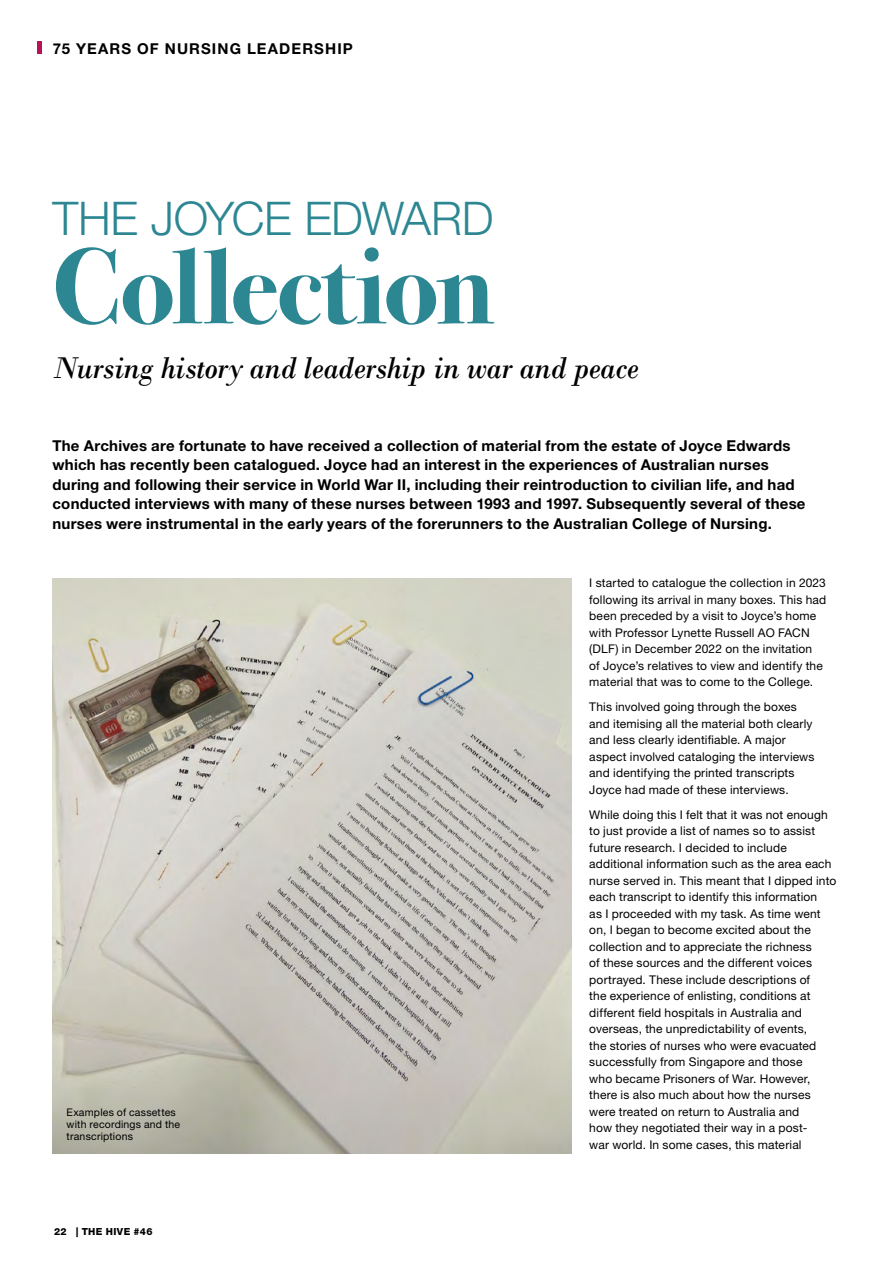
<style>
.page{position:relative;width:893px;height:1263px;background:#fff}
.page>*{position:absolute;margin:0;border:0;box-sizing:border-box;transform-origin:0 0}
.t1{font:700 108px "Bodoni Svty Two ITCTT";letter-spacing:-.01em;color:#2c8793}
.t2{font:300 46.5px "Helvetica Neue LT Std";letter-spacing:-.01em;color:#2c8793}
.t3{font:italic 31.5px "Bodoni";letter-spacing:-.02em;color:#000}
.t4{font:700 15px/19.5px "Helvetica Neue LT Std";letter-spacing:.015em;color:#000}
.t5{font:700 15px "Helvetica Neue LT Std";letter-spacing:.075em;color:#000}
.t6{font:12px/16.5px "Helvetica Neue LT Std";letter-spacing:.015em;color:#000}
.t7{font:10.5px/12px "Helvetica Neue LT Std";letter-spacing:.02em;color:#000}
.t8{font:800 9.75px "Helvetica Neue LT Std";letter-spacing:.04em;color:#000}
</style>
<div class="page">
<div style="left:37px;top:41px;width:5px;height:13px;background:#b71258"></div>
<img style="left:52px;top:578px;width:519px;height:575px">
<p class="t5" style="left:53px;top:39px;width:302px">75 YEARS OF NURSING LEADERSHIP</p>
<h2 class="t2" style="left:52px;top:190px;width:443px">THE JOYCE EDWARD</h2>
<h1 class="t1" style="left:52px;top:201px;width:443px">Collection</h1>
<h3 class="t3" style="left:52px;top:349px;width:587px">Nursing history and leadership in war and peace</h3>
<p class="t4" style="left:52px;top:435px;width:755px">The Archives are fortunate to have received a collection of material from the estate of Joyce Edwards which has recently been catalogued. Joyce had an interest in the experiences of Australian nurses during and following their service in World War II, including their reintroduction to civilian life, and had conducted interviews with many of these nurses between 1993 and 1997. Subsequently several of these nurses were instrumental in the early years of the forerunners to the Australian College of Nursing.</p>
<p class="t7" style="left:67px;top:1106px;width:115px">Examples of cassettes with recordings and the transcriptions</p>
<p class="t8" style="left:54px;top:1225px;width:100px">22 | THE HIVE #46</p>
<p class="t6" style="left:589px;top:574px;width:238px">I started to catalogue the collection in 2023 following its arrival in many boxes. This had been preceded by a visit to Joyce’s home with Professor Lynette Russell AO FACN (DLF) in December 2022 on the invitation<br>of Joyce’s relatives to view and identify the material that was to come to the College.</p>
<p class="t6" style="left:589px;top:698px;width:227px">This involved going through the boxes and itemising all the material both clearly and less clearly identifiable. A major aspect involved cataloging the interviews and identifying the printed transcripts Joyce had made of these interviews.</p>
<p class="t6" style="left:589px;top:806px;width:249px">While doing this I felt that it was not enough to just provide a list of names so to assist future research. I decided to include additional information such as the area each nurse served in. This meant that I dipped into each transcript to identify this information<br>as I proceeded with my task. As time went on, I began to become excited about the collection and to appreciate the richness<br>of these sources and the different voices portrayed. These include descriptions of<br>the experience of enlisting, conditions at different field hospitals in Australia and overseas, the unpredictability of events,<br>the stories of nurses who were evacuated successfully from Singapore and those<br>who became Prisoners of War. However, there is also much about how the nurses were treated on return to Australia and<br>how they negotiated their way in a post-<br>war world. In some cases, this material</p>
</div>
